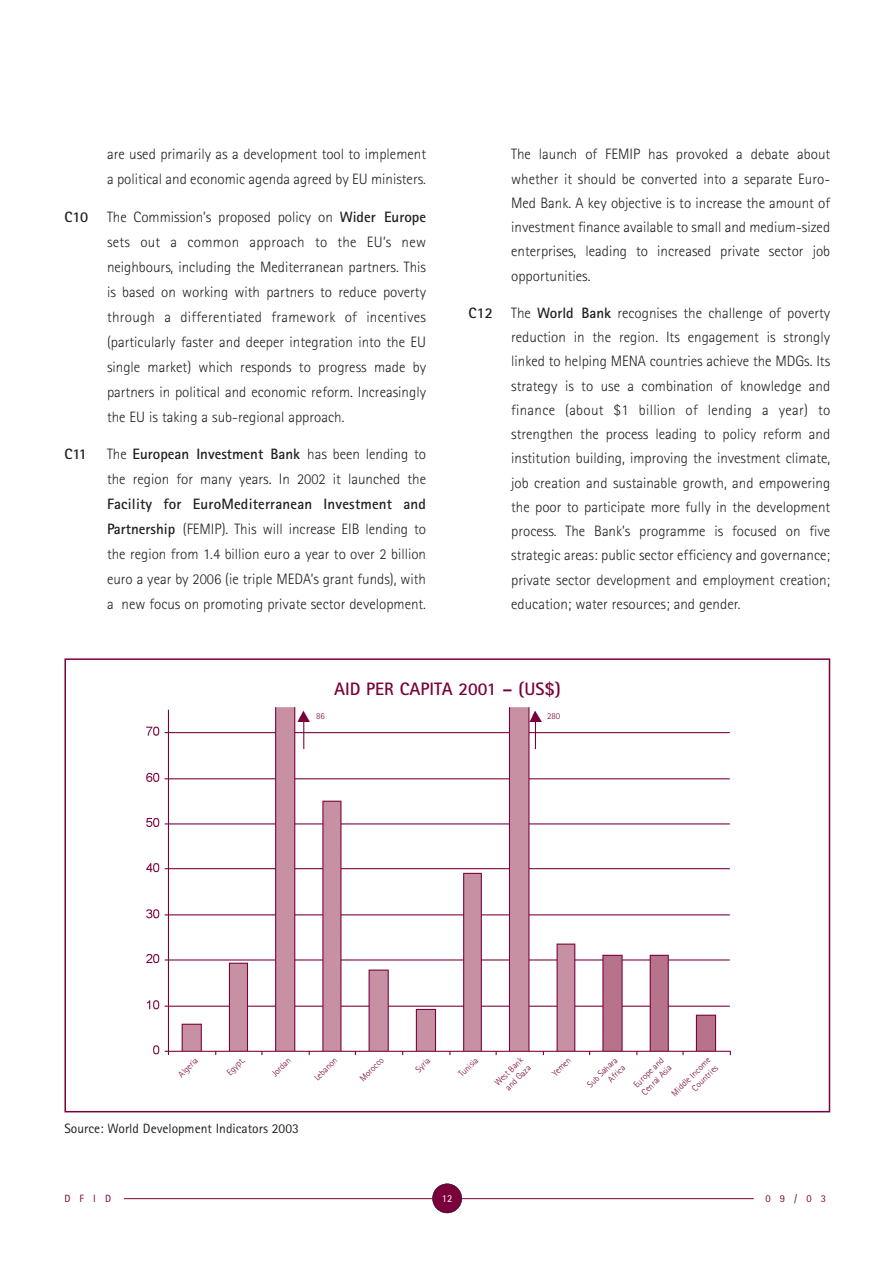
<style>
.page{position:relative;width:893px;height:1262px;background:#fff}
.page>*{position:absolute;margin:0;border:0;box-sizing:border-box;transform-origin:0 0}
.t1{font:700 18px "Rotis Sans Serif";color:#7a003b}
.t2{font:300 15px/24.3px "Rotis Sans Serif";color:#231f20;text-align:justify}
.t3{font:700 15px "Rotis Sans Serif";letter-spacing:-.02em;color:#231f20}
.t4{font:13.5px "Rotis Sans Serif";color:#231f20}
.t5{font:10.5px "Rotis Sans Serif";letter-spacing:.87em;color:#7a003b}
.t6{font:10.5px "Rotis Sans Serif";color:#fff}
.t7{font:300 9px/10.8px "Rotis Sans Serif";color:#7a003b;text-align:right}
.s1{font-weight:700}
</style>
<div class="page">
<hr style="left:124px;top:1198px;width:629px;height:1px;background:#7a003b">
<div style="left:432px;top:1183px;width:30px;height:30px;background:#7a003b;border-radius:50%"></div>
<div style="left:432px;top:1183px;width:30px;height:30px;border:1px solid #231f20;border-radius:50%"></div>
<img style="left:146px;top:707px;width:585px;height:349px">
<div style="left:64px;top:658px;width:766px;height:454px;border:2px solid #7a003b"></div>
<p class="t2" style="left:107px;top:143px;width:320px;line-height:24.9px">are used primarily as a development tool to implement a political and economic agenda agreed by EU ministers.</p>
<p class="t3" style="left:64px;top:211px;width:25px">C10</p>
<p class="t2" style="left:107px;top:206px;width:320px;line-height:24.9px">The Commission’s proposed policy on <span class="s1">Wider Europe </span>sets out a common approach to the EU’s new neighbours, including the Mediterranean partners. This is based on working with partners to reduce poverty through a differentiated framework of incentives (particularly faster and deeper integration into the EU single market) which responds to progress made by partners in political and economic reform. Increasingly the EU is taking a sub-regional approach.</p>
<p class="t3" style="left:64px;top:449px;width:24px">C11</p>
<p class="t2" style="left:107px;top:443px;width:320px;line-height:24.9px">The <span class="s1">European Investment Bank</span> has been lending to the region for many years. In 2002 it launched the</p>
<p class="t2" style="left:107px;top:493px;width:320px;line-height:24.9px"><span class="s1">Facility for EuroMediterranean Investment and Partnership</span> (FEMIP). This will increase EIB lending to the region from 1.4 billion euro a year to over 2 billion euro a year by 2006 (ie triple MEDA’s grant funds), with a new focus on promoting private sector development.</p>
<p class="t2" style="left:511px;top:143px;width:320px">The launch of FEMIP has provoked a debate about whether it should be converted into a separate Euro-Med Bank. A key objective is to increase the amount of investment finance available to small and medium-sized enterprises, leading to increased private sector job opportunities.</p>
<p class="t2" style="left:511px;top:302px;width:320px;text-indent:-43px"><span class="s1">C12</span> The <span class="s1">World Bank</span> recognises the challenge of poverty reduction in the region. Its engagement is strongly linked to helping MENA countries achieve the MDGs. Its strategy is to use a combination of knowledge and finance (about $1 billion of lending a year) to strengthen the process leading to policy reform and institution building, improving the investment climate, job creation and sustainable growth, and empowering the poor to participate more fully in the development process. The Bank’s programme is focused on five strategic areas: public sector efficiency and governance; private sector development and employment creation; education; water resources; and gender.</p>
<p class="t1" style="left:334px;top:683px;width:228px">AID PER CAPITA 2001 – (US$)</p>
<p class="t7" style="left:316px;top:711px;width:10px">86</p>
<p class="t7" style="left:547px;top:711px;width:14px">280</p>
<p class="t7" style="left:176px;top:1072px;width:25px;rotate:-45deg">Algeria</p>
<p class="t7" style="left:225px;top:1070px;width:22px;rotate:-45deg">Egypt,</p>
<p class="t7" style="left:270px;top:1071px;width:24px;rotate:-45deg">Jordan</p>
<p class="t7" style="left:312px;top:1075px;width:30px;rotate:-45deg">Lebanon</p>
<p class="t7" style="left:358px;top:1076px;width:31px;rotate:-45deg">Morocco</p>
<p class="t7" style="left:414px;top:1067px;width:18px;rotate:-45deg">Syria</p>
<p class="t7" style="left:457px;top:1072px;width:25px;rotate:-45deg">Tunisia</p>
<p class="t7" style="left:493px;top:1081px;width:38px;text-align:center;rotate:-45deg">West Bank and Gaza</p>
<p class="t7" style="left:550px;top:1071px;width:24px;rotate:-45deg">Yemen</p>
<p class="t7" style="left:585px;top:1082px;width:40px;rotate:-45deg">Sub Sahara<br>Africa</p>
<p class="t7" style="left:631px;top:1083px;width:41px;text-align:left;rotate:-45deg">Europe and<br>Cenral Asia</p>
<p class="t7" style="left:669px;top:1091px;width:52px;rotate:-45deg">Middle Income<br>Countries</p>
<p class="t4" style="left:64px;top:1123px;width:236px">Source: World Development Indicators 2003</p>
<p class="t5" style="left:64px;top:1194px;width:48px">DFID</p>
<p class="t5" style="left:765px;top:1194px;width:62px">09/03</p>
<p class="t6" style="left:442px;top:1194px;width:12px">12</p>
</div>
